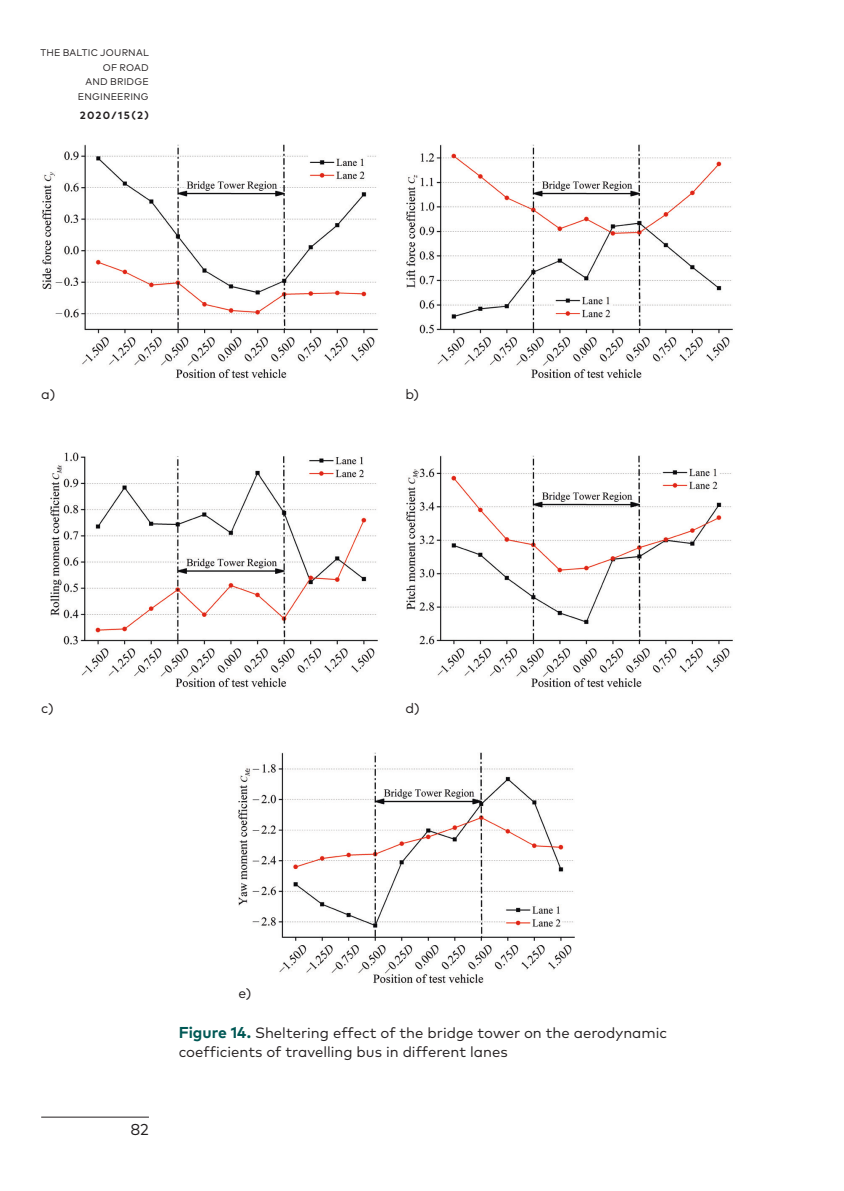
<style>
.page{position:relative;width:844px;height:1191px;background:#fff}
.page>*{position:absolute;margin:0;border:0;box-sizing:border-box;transform-origin:0 0}
.t1{font:15.75px "Mark Pro";color:#231f20}
.Attela_paraksts{font:14.88px/18.4px "Mark Pro";color:#231f20}
.Attela_piezime{font:14px "Mark Pro";color:#231f20}
.t2{font:700 10.5px "Mark Pro";letter-spacing:.125em;color:#231f20}
.t3{font:9.62px/14.3px "Mark Pro";letter-spacing:.02em;color:#231f20;text-align:right}
.s1{font-weight:700;font-size:15.75px;color:#005855}
</style>
<div class="page">
<hr style="left:41px;top:1116px;width:108px;height:1px;background:#231f20">
<img style="left:42px;top:145px;width:336px;height:234px">
<img style="left:406px;top:145px;width:327px;height:235px">
<img style="left:50px;top:452px;width:328px;height:236px">
<img style="left:406px;top:455px;width:327px;height:233px">
<img style="left:238px;top:752px;width:337px;height:232px">
<p class="t3" style="left:40px;top:45px;width:110px">THE BALTIC JOURNAL<br>OF ROAD<br>AND BRIDGE<br>ENGINEERING</p>
<p class="t2" style="left:80px;top:107px;width:71px">2020/15(2)</p>
<p class="Attela_piezime" style="left:41px;top:383px;width:16px">a)</p>
<p class="Attela_piezime" style="left:405px;top:383px;width:15px">b)</p>
<p class="Attela_piezime" style="left:41px;top:698px;width:14px">c)</p>
<p class="Attela_piezime" style="left:405px;top:698px;width:16px">d)</p>
<p class="Attela_piezime" style="left:238px;top:982px;width:14px">e)</p>
<p class="t1" style="left:130px;top:1118px;width:20px">82</p>
<p class="Attela_paraksts" style="left:179px;top:1022px;width:490px"><span class="s1">Figure 14.</span> Sheltering effect of the bridge tower on the aerodynamic coefficients of travelling bus in different lanes</p>
</div>
